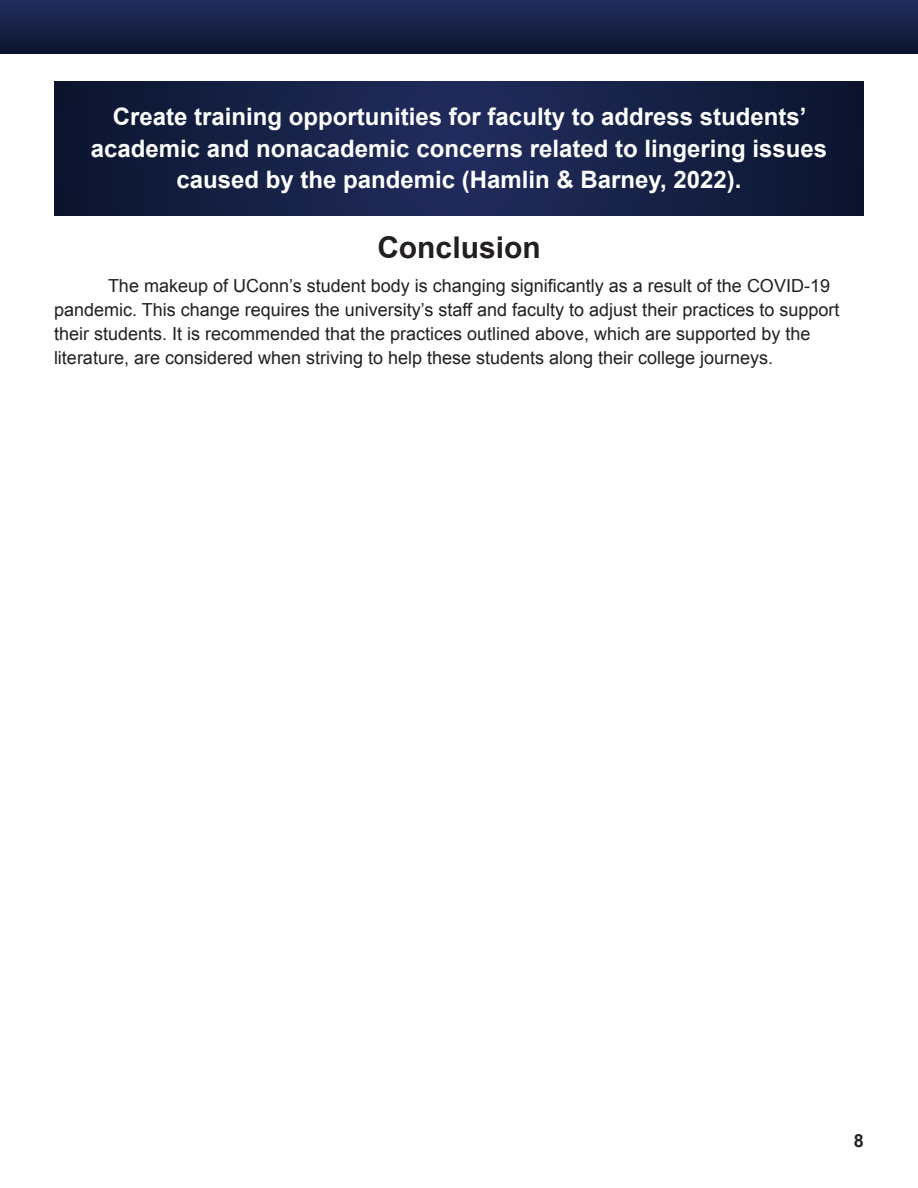
<style>
.page{position:relative;width:918px;height:1188px;background:#fff}
.page>*{position:absolute;margin:0;border:0;box-sizing:border-box;transform-origin:0 0}
.t1{font:700 30px "Arial";color:#231f20}
.t2{font:700 24px/31.5px "Arial";color:#fff;text-align:center}
.t3{font:18px/24px "Arial";color:#231f20}
.t4{font:700 18px "Arial";color:#231f20}
</style>
<div class="page">
<div style="left:0;top:0;width:918px;height:54px;background:linear-gradient(to bottom,#212d5f,#0c152f)"></div>
<svg style="left:54px;top:81px;width:810px;height:134px;background:#152045"></svg>
<p class="t2" style="left:91px;top:102px;width:738px">Create training opportunities for faculty to address students’ academic and nonacademic concerns related to lingering issues caused by the pandemic (Hamlin &amp; Barney, 2022).</p>
<p class="t1" style="left:377px;top:227px;width:165px">Conclusion</p>
<p class="t3" style="left:54px;top:274px;width:787px;text-indent:54px">The makeup of UConn’s student body is changing significantly as a result of the COVID-19 pandemic. This change requires the university’s staff and faculty to adjust their practices to support their students. It is recommended that the practices outlined above, which are supported by the literature, are considered when striving to help these students along their college journeys.</p>
<p class="t4" style="left:854px;top:1129px;width:12px">8</p>
</div>
